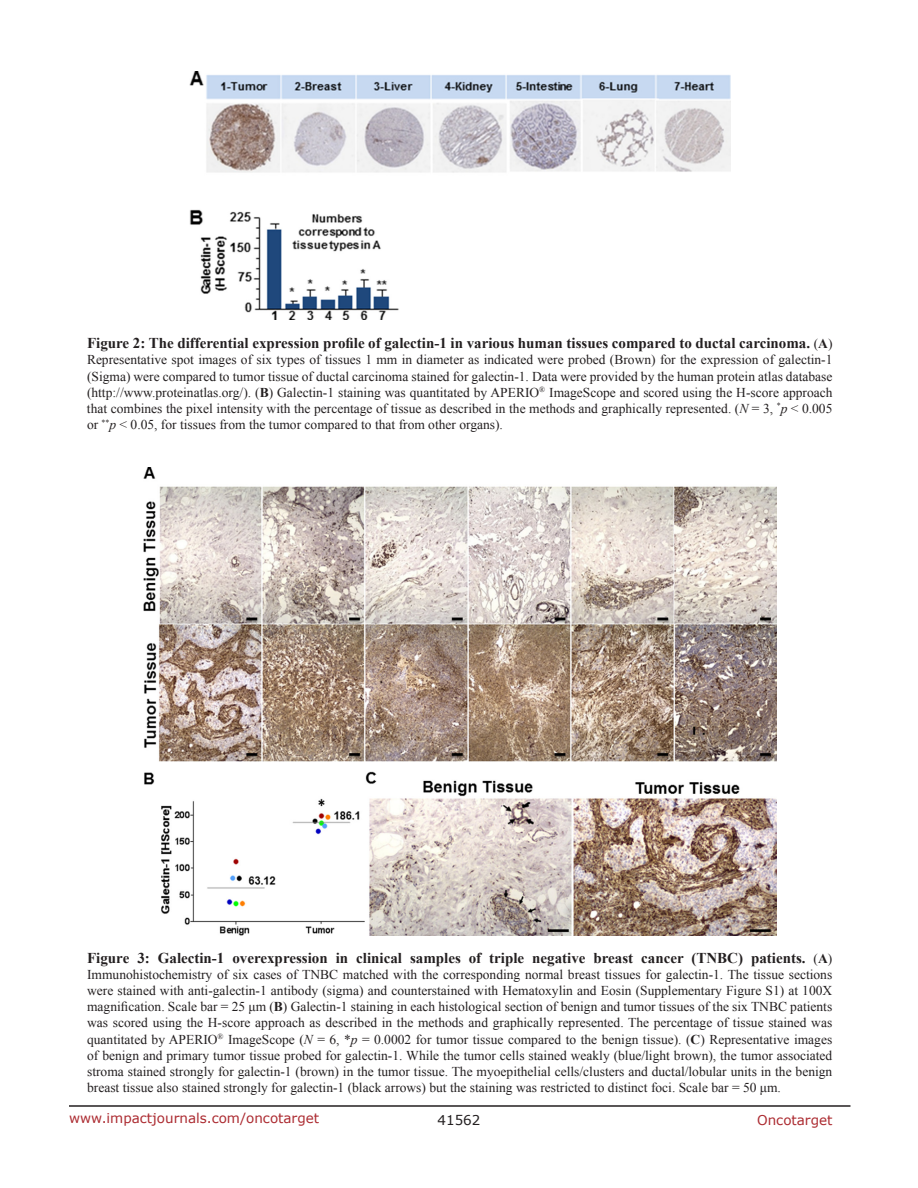
<style>
.page{position:relative;width:918px;height:1188px;background:#fff}
.page>*{position:absolute;margin:0;border:0;box-sizing:border-box;transform-origin:0 0}
.t1{font:700 15px "Times New Roman";color:#231f20}
.t2{font:13.5px/16.2px "Times New Roman";color:#231f20;text-align:justify}
.t3{font:13.5px "Verdana";color:#ac2b31}
.t4{font:13.5px "Verdana";color:#231f20}
.s1{font-weight:400;font-size:13.5px}
.s2{font-size:13.5px}
.s3{font-weight:700}
.s4{font-style:italic}
</style>
<div class="page">
<hr style="left:69px;top:1105px;width:781px;height:2px;background:#231f20">
<img style="left:189px;top:72px;width:541px;height:248px">
<img style="left:143px;top:468px;width:633px;height:467px">
<p class="t1" style="left:87px;top:333px;width:747px">Figure 2: The differential expression profile of galectin-1 in various human tissues compared to ductal carcinoma. <span class="s1">(</span><span class="s2">A</span><span class="s1">)</span></p>
<p class="t2" style="left:87px;top:352px;width:747px">Representative spot images of six types of tissues 1 mm in diameter as indicated were probed (Brown) for the expression of galectin-1 (Sigma) were compared to tumor tissue of ductal carcinoma stained for galectin-1. Data were provided by the human protein atlas database (http://www.proteinatlas.org/). (<span class="s3">B</span>) Galectin-1 staining was quantitated by APERIO<sup>®</sup> ImageScope and scored using the H-score approach that combines the pixel intensity with the percentage of tissue as described in the methods and graphically represented. (<span class="s4">N</span> = 3, <sup>*</sup><span class="s4">p</span> &lt; 0.005 or <sup>**</sup><span class="s4">p</span> &lt; 0.05, for tissues from the tumor compared to that from other organs).</p>
<p class="t1" style="left:87px;top:947px;width:747px">Figure 3: Galectin-1 overexpression in clinical samples of triple negative breast cancer (TNBC) patients. <span class="s1">(</span><span class="s2">A</span><span class="s1">)</span></p>
<p class="t2" style="left:87px;top:966px;width:747px">Immunohistochemistry of six cases of TNBC matched with the corresponding normal breast tissues for galectin-1. The tissue sections were stained with anti-galectin-1 antibody (sigma) and counterstained with Hematoxylin and Eosin (Supplementary Figure S1) at 100X magnification. Scale bar = 25 μm (<span class="s3">B</span>) Galectin-1 staining in each histological section of benign and tumor tissues of the six TNBC patients was scored using the H-score approach as described in the methods and graphically represented. The percentage of tissue stained was quantitated by APERIO<sup>®</sup> ImageScope (<span class="s4">N</span> = 6, *<span class="s4">p</span> = 0.0002 for tumor tissue compared to the benign tissue). (<span class="s3">C</span>) Representative images of benign and primary tumor tissue probed for galectin-1. While the tumor cells stained weakly (blue/light brown), the tumor associated stroma stained strongly for galectin-1 (brown) in the tumor tissue. The myoepithelial cells/clusters and ductal/lobular units in the benign breast tissue also stained strongly for galectin-1 (black arrows) but the staining was restricted to distinct foci. Scale bar = 50 μm.</p>
<p class="t3" style="left:69px;top:1109px;width:252px">www.impactjournals.com/oncotarget</p>
<p class="t4" style="left:438px;top:1111px;width:44px">41562</p>
<p class="t3" style="left:757px;top:1111px;width:77px">Oncotarget</p>
</div>
